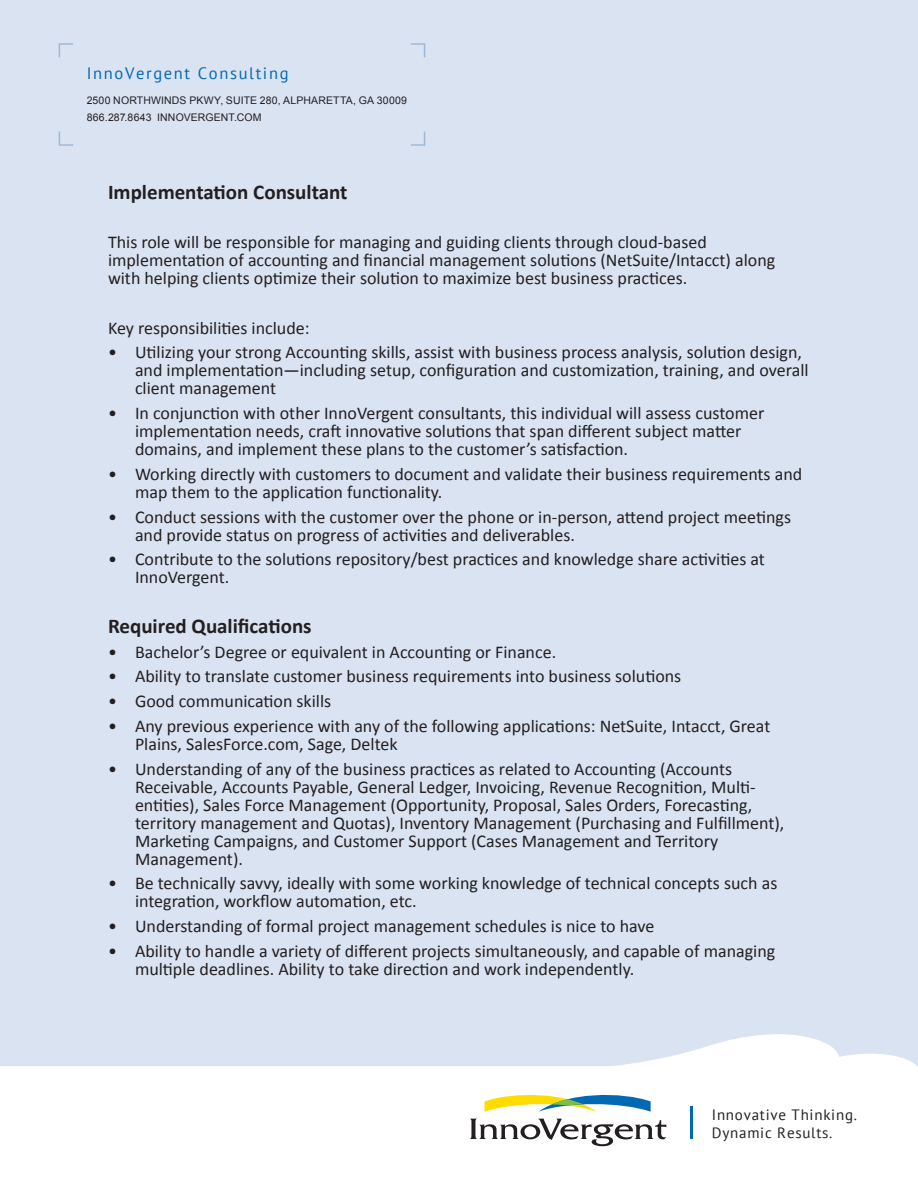
<style>
.page{position:relative;width:918px;height:1188px;background:#fff}
.page>*{position:absolute;margin:0;border:0;box-sizing:border-box;transform-origin:0 0}
.t1{font:700 21px "Calibri";color:#231f20}
.t2{font:18px/18px "Calibri";color:#231f20}
.t3{font:16.5px "PT Sans";letter-spacing:.1em;color:#0168b3}
.t4{font:15px/18px "PT Sans";letter-spacing:.05em;color:#231f20}
.t5{font:10.5px/16.5px "Arial";letter-spacing:.015em;color:#231f20}
</style>
<div class="page">
<div style="left:0;top:0;width:918px;height:1080px;background:#dae3f2"></div>
<svg style="left:0;top:1034px;width:918px;height:113px"></svg>
<hr style="left:690px;top:1107px;width:3px;height:32px;background:#0168b3">
<svg style="left:59px;top:43px;width:14px;height:14px"></svg>
<svg style="left:59px;top:132px;width:14px;height:14px"></svg>
<svg style="left:411px;top:132px;width:14px;height:14px"></svg>
<svg style="left:411px;top:43px;width:14px;height:14px"></svg>
<svg style="left:470px;top:1119px;width:196px;height:27px"></svg>
<svg style="left:485px;top:1095px;width:166px;height:17px"></svg>
<p class="t3" style="left:87px;top:63px;width:203px">InnoVergent Consulting</p>
<p class="t5" style="left:87px;top:93px;width:322px">2500 NORTHWINDS PKWY, SUITE 280, ALPHARETTA, GA 30009<br>866.287.8643 INNOVERGENT.COM</p>
<p class="t1" style="left:108px;top:178px;width:241px">Implementation Consultant</p>
<p class="t2" style="left:108px;top:233px;width:669px">This role will be responsible for managing and guiding clients through cloud-based implementation of accounting and financial management solutions (NetSuite/Intacct) along with helping clients optimize their solution to maximize best business practices.</p>
<p class="t2" style="left:108px;top:319px;width:203px">Key responsibilities include:</p>
<p class="t2" style="left:135px;top:343px;width:675px;text-indent:-27px">• Utilizing your strong Accounting skills, assist with business process analysis, solution design, and implementation—including setup, configuration and customization, training, and overall client management</p>
<p class="t2" style="left:135px;top:404px;width:631px;text-indent:-27px">• In conjunction with other InnoVergent consultants, this individual will assess customer implementation needs, craft innovative solutions that span different subject matter domains, and implement these plans to the customer’s satisfaction.</p>
<p class="t2" style="left:135px;top:465px;width:669px;text-indent:-27px">• Working directly with customers to document and validate their business requirements and map them to the application functionality.</p>
<p class="t2" style="left:135px;top:508px;width:658px;text-indent:-27px">• Conduct sessions with the customer over the phone or in-person, attend project meetings and provide status on progress of activities and deliverables.</p>
<p class="t2" style="left:135px;top:550px;width:632px;text-indent:-27px">• Contribute to the solutions repository/best practices and knowledge share activities at<br>InnoVergent.</p>
<p class="t1" style="left:108px;top:612px;width:205px">Required Qualifications</p>
<p class="t2" style="left:108px;top:643px;width:450px">• Bachelor’s Degree or equivalent in Accounting or Finance.</p>
<p class="t2" style="left:108px;top:667px;width:575px">• Ability to translate customer business requirements into business solutions</p>
<p class="t2" style="left:108px;top:692px;width:225px">• Good communication skills</p>
<p class="t2" style="left:135px;top:717px;width:637px;text-indent:-27px">• Any previous experience with any of the following applications: NetSuite, Intacct, Great<br>Plains, SalesForce.com, Sage, Deltek</p>
<p class="t2" style="left:135px;top:760px;width:651px;text-indent:-27px">• Understanding of any of the business practices as related to Accounting (Accounts Receivable, Accounts Payable, General Ledger, Invoicing, Revenue Recognition, Multi&shy;entities), Sales Force Management (Opportunity, Proposal, Sales Orders, Forecasting, territory management and Quotas), Inventory Management (Purchasing and Fulfillment), Marketing Campaigns, and Customer Support (Cases Management and Territory Management).</p>
<p class="t2" style="left:135px;top:874px;width:644px;text-indent:-27px">• Be technically savvy, ideally with some working knowledge of technical concepts such as integration, workflow automation, etc.</p>
<p class="t2" style="left:108px;top:917px;width:548px">• Understanding of formal project management schedules is nice to have</p>
<p class="t2" style="left:135px;top:942px;width:642px;text-indent:-27px">• Ability to handle a variety of different projects simultaneously, and capable of managing multiple deadlines. Ability to take direction and work independently.</p>
<p class="t4" style="left:712px;top:1106px;width:147px">Innovative Thinking.<br>Dynamic Results.</p>
</div>
